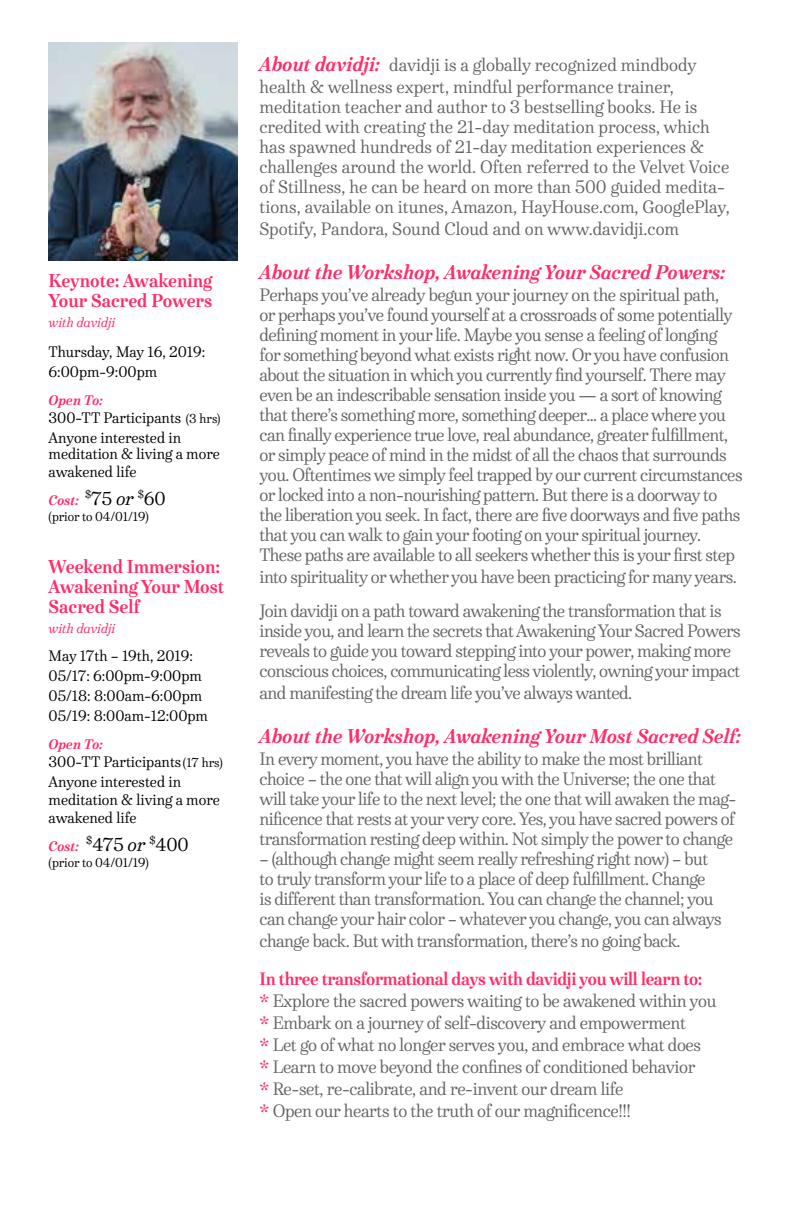
<style>
.page{position:relative;width:792px;height:1224px;background:#fff}
.page>*{position:absolute;margin:0;border:0;box-sizing:border-box;transform-origin:0 0}
.t1{font:italic 700 20px "Urge Text";color:#ff2d67}
.t2{font:700 18.8px/20px "Urge Text";color:#ff2d67}
.t3{font:18.8px "Urge Text";letter-spacing:-.01em;color:#000}
.t4{font:18px/20px "Urge Text";letter-spacing:-.03em;color:#636466}
.t5{font:18px/20px "Urge Text";color:#636466}
.t6{font:15.4px/18px "Urge Text";color:#000}
.t7{font:15.2px/20px "Urge Text";color:#000}
.t8{font:italic 700 14px "Urge Text";color:#ff2d67}
.t9{font:italic 13.4px "Urge Text";color:#ff2d67}
.t10{font:13px "Urge Text";letter-spacing:-.01em;color:#000}
.s1{font-size:13px}
.s2{font-style:italic}
.s3{font-weight:700;font-style:italic;font-size:20px;color:#ff2d67}
.s4{font-weight:700;color:#ff2d67}
.s5{color:#ff2d67}
</style>
<div class="page">
<img style="left:49px;top:42px;width:188px;height:218px">
<p class="t2" style="left:49px;top:270px;width:165px">Keynote: Awakening<br>Your Sacred Powers</p>
<p class="t9" style="left:49px;top:314px;width:68px">with davidji</p>
<p class="t7" style="left:49px;top:342px;width:158px">Thursday, May 16, 2019:<br>6:00pm-9:00pm</p>
<p class="t8" style="left:49px;top:392px;width:56px">Open To:</p>
<p class="t7" style="left:49px;top:408px;width:174px">300-TT Participants <span class="s1">(3 hrs)</span></p>
<p class="t6" style="left:49px;top:430px;width:173px;line-height:16px">Anyone interested in meditation &amp; living a more</p>
<p class="t6" style="left:49px;top:463px;width:89px">awakened life</p>
<p class="t8" style="left:49px;top:492px;width:32px">Cost:</p>
<p class="t3" style="left:85px;top:488px;width:82px"><sup>$</sup>75 <span class="s2">or</span> <sup>$</sup>60</p>
<p class="t10" style="left:49px;top:509px;width:102px">(prior to 04/01/19)</p>
<p class="t2" style="left:49px;top:557px;width:177px">Weekend Immersion:<br>Awakening Your Most<br>Sacred Self</p>
<p class="t9" style="left:49px;top:621px;width:68px">with davidji</p>
<p class="t7" style="left:49px;top:646px;width:161px">May 17th – 19th, 2019:<br>05/17: 6:00pm-9:00pm<br>05/18: 8:00am-6:00pm<br>05/19: 8:00am-12:00pm</p>
<p class="t8" style="left:49px;top:736px;width:56px">Open To:</p>
<p class="t7" style="left:49px;top:752px;width:176px">300-TT Participants <span class="s1">(17 hrs)</span></p>
<p class="t6" style="left:49px;top:773px;width:173px">Anyone interested in meditation &amp; living a more awakened life</p>
<p class="t8" style="left:49px;top:838px;width:32px">Cost:</p>
<p class="t3" style="left:86px;top:834px;width:104px"><sup>$</sup>475 <span class="s2">or</span> <sup>$</sup>400</p>
<p class="t10" style="left:49px;top:855px;width:102px">(prior to 04/01/19)</p>
<p class="t5" style="left:260px;top:54px;width:439px;line-height:22px"><span class="s3">About davidji:</span> davidji is a globally recognized mindbody health &amp; wellness expert, mindful performance trainer,</p>
<p class="t5" style="left:260px;top:97px;width:472px">meditation teacher and author to 3 bestselling books. He is credited with creating the 21-day meditation process, which has spawned hundreds of 21-day meditation experiences &amp; challenges around the world. Often referred to the Velvet Voice of Stillness, he can be heard on more than 500 guided medita&shy;tions, available on itunes, Amazon, HayHouse.com, GooglePlay,</p>
<p class="t5" style="left:260px;top:219px;width:421px">Spotify, Pandora, Sound Cloud and on www.davidji.com</p>
<p class="t1" style="left:260px;top:260px;width:468px">About the Workshop, Awakening Your Sacred Powers:</p>
<p class="t4" style="left:260px;top:285px;width:484px">Perhaps you’ve already begun your journey on the spiritual path,<br>or perhaps you’ve found yourself at a crossroads of some potentially defining moment in your life. Maybe you sense a feeling of longing for something beyond what exists right now. Or you have confusion about the situation in which you currently find yourself. There may even be an indescribable sensation inside you — a sort of knowing that there’s something more, something deeper... a place where you can finally experience true love, real abundance, greater fulfillment, or simply peace of mind in the midst of all the chaos that surrounds you. Oftentimes we simply feel trapped by our current circumstances or locked into a non-nourishing pattern. But there is a doorway to the liberation you seek. In fact, there are five doorways and five paths that you can walk to gain your footing on your spiritual journey.<br>These paths are available to all seekers whether this is your first step</p>
<p class="t4" style="left:260px;top:560px;width:479px;line-height:34px">into spirituality or whether you have been practicing for many years.<br>Join davidji on a path toward awakening the transformation that is</p>
<p class="t4" style="left:260px;top:621px;width:483px">inside you, and learn the secrets that Awakening Your Sacred Powers reveals to guide you toward stepping into your power, making more conscious choices, communicating less violently, owning your impact</p>
<p class="t4" style="left:260px;top:683px;width:374px">and manifesting the dream life you’ve always wanted.</p>
<p class="t1" style="left:260px;top:724px;width:483px">About the Workshop, Awakening Your Most Sacred Self:</p>
<p class="t4" style="left:260px;top:749px;width:478px">In every moment, you have the ability to make the most brilliant choice – the one that will align you with the Universe; the one that will take your life to the next level; the one that will awaken the mag&shy;nificence that rests at your very core. Yes, you have sacred powers of transformation resting deep within. Not simply the power to change</p>
<p class="t4" style="left:260px;top:849px;width:464px">– (although change might seem really refreshing right now) – but to truly transform your life to a place of deep fulfillment. Change is different than transformation. You can change the channel; you can change your hair color – whatever you change, you can always</p>
<p class="t4" style="left:260px;top:931px;width:423px">change back. But with transformation, there’s no going back.</p>
<p class="t4" style="left:260px;top:968px;width:458px;line-height:22px"><span class="s4">In three transformational days with davidji you will learn to: </span><span class="s5">*</span> Explore the sacred powers waiting to be awakened within you <span class="s5">*</span> Embark on a journey of self-discovery and empowerment<br><span class="s5">*</span> Let go of what no longer serves you, and embrace what does<br><span class="s5">*</span> Learn to move beyond the confines of conditioned behavior<br><span class="s5">*</span> Re-set, re-calibrate, and re-invent our dream life<br><span class="s5">*</span> Open our hearts to the truth of our magnificence!!!</p>
</div>
